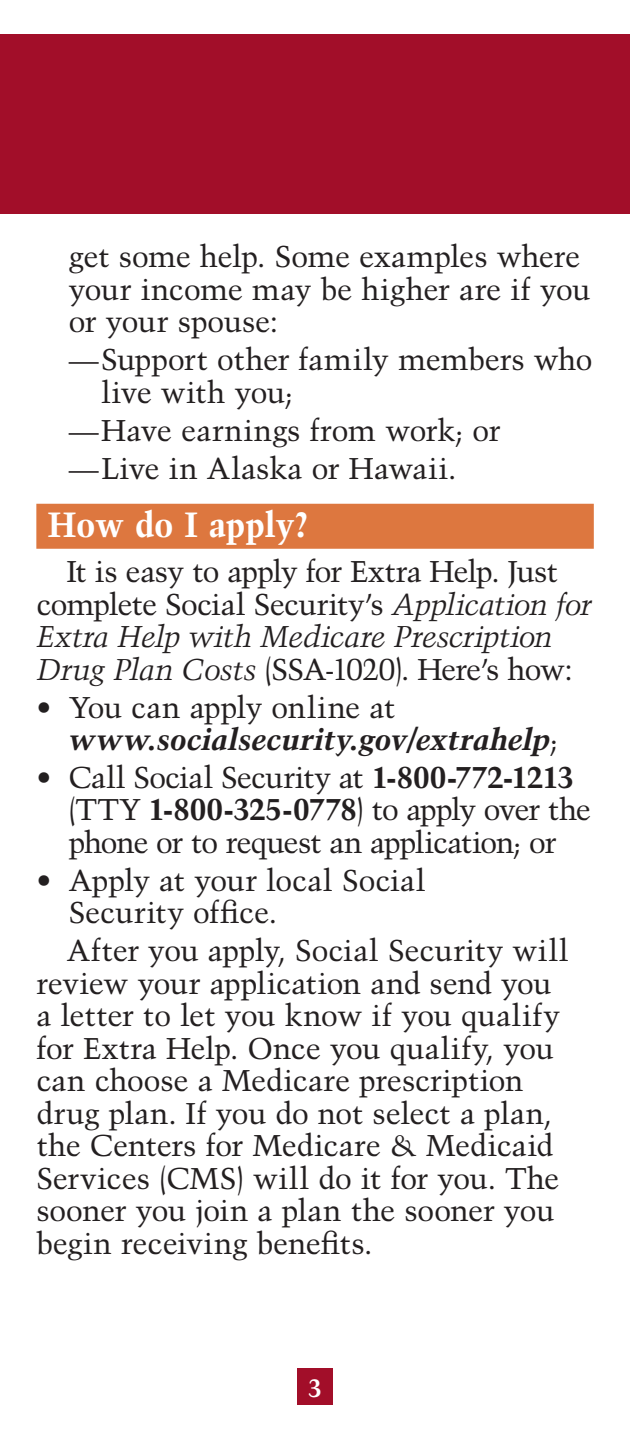
<style>
.page{position:relative;width:630px;height:1440px;background:#fff}
.page>*{position:absolute;margin:0;border:0;box-sizing:border-box;transform-origin:0 0}
.Header1_1line{font:700 35px "Trump Mediaeval";letter-spacing:-.015em;color:#fff}
.Paragraph{font:30px/32.5px "Trump Mediaeval";letter-spacing:-.01em;color:#231f20}
.Paragraph-2{font:30px/32.5px "Trump Mediaeval";letter-spacing:-.03em;color:#231f20}
.Paragraph-3{font:30px/32.5px "Trump Mediaeval";letter-spacing:-.035em;color:#231f20}
.t1{font:italic 700 30px/32.5px "Trump Mediaeval";color:#231f20}
.t2{font:700 25px "Trump Mediaeval";color:#fff}
.s1{font-style:italic}
.s2{font-weight:400;font-style:normal}
.s3{font-weight:700}
</style>
<div class="page">
<div style="left:0;top:34px;width:630px;height:180px;background:#a20e29"></div>
<div style="left:297px;top:1368px;width:36px;height:36px;background:#a20e29"></div>
<div style="left:36px;top:504px;width:558px;height:45px;background:#dd773f"></div>
<p class="Paragraph" style="left:69px;top:240px;width:523px">get some help. Some examples where your income may be higher are if you or your spouse:</p>
<p class="Paragraph" style="left:101px;top:343px;width:493px;text-indent:-32px">—Support other family members who live with you;</p>
<p class="Paragraph" style="left:69px;top:414px;width:433px">—Have earnings from work; or</p>
<p class="Paragraph" style="left:69px;top:452px;width:389px">—Live in Alaska or Hawaii.</p>
<h1 class="Header1_1line" style="left:48px;top:503px;width:263px">How do I apply?</h1>
<p class="Paragraph-2" style="left:36px;top:555px;width:557px;text-indent:30px">It is easy to apply for Extra Help. Just complete Social Security’s <span class="s1">Application for Extra Help with Medicare Prescription Drug Plan Costs</span> (SSA-1020). Here’s how:</p>
<p class="t1" style="left:69px;top:690px;width:491px;text-indent:-32px"><span class="s2">• You can apply online at </span>www.socialsecurity.gov/extrahelp<span class="s2">;</span></p>
<p class="Paragraph-3" style="left:69px;top:761px;width:524px;text-indent:-32px">• Call Social Security at <span class="s3">1-800-772-1213 </span>(TTY <span class="s3">1-800-325-0778</span>) to apply over the phone or to request an application; or</p>
<p class="Paragraph" style="left:69px;top:864px;width:358px;text-indent:-32px">• Apply at your local Social<br>Security office.</p>
<p class="Paragraph" style="left:36px;top:934px;width:534px;text-indent:30px">After you apply, Social Security will review your application and send you a letter to let you know if you qualify for Extra Help. Once you qualify, you can choose a Medicare prescription drug plan. If you do not select a plan, the Centers for Medicare &amp; Medicaid Services (CMS) will do it for you. The sooner you join a plan the sooner you begin receiving benefits.</p>
<p class="t2" style="left:308px;top:1373px;width:15px">3</p>
</div>
